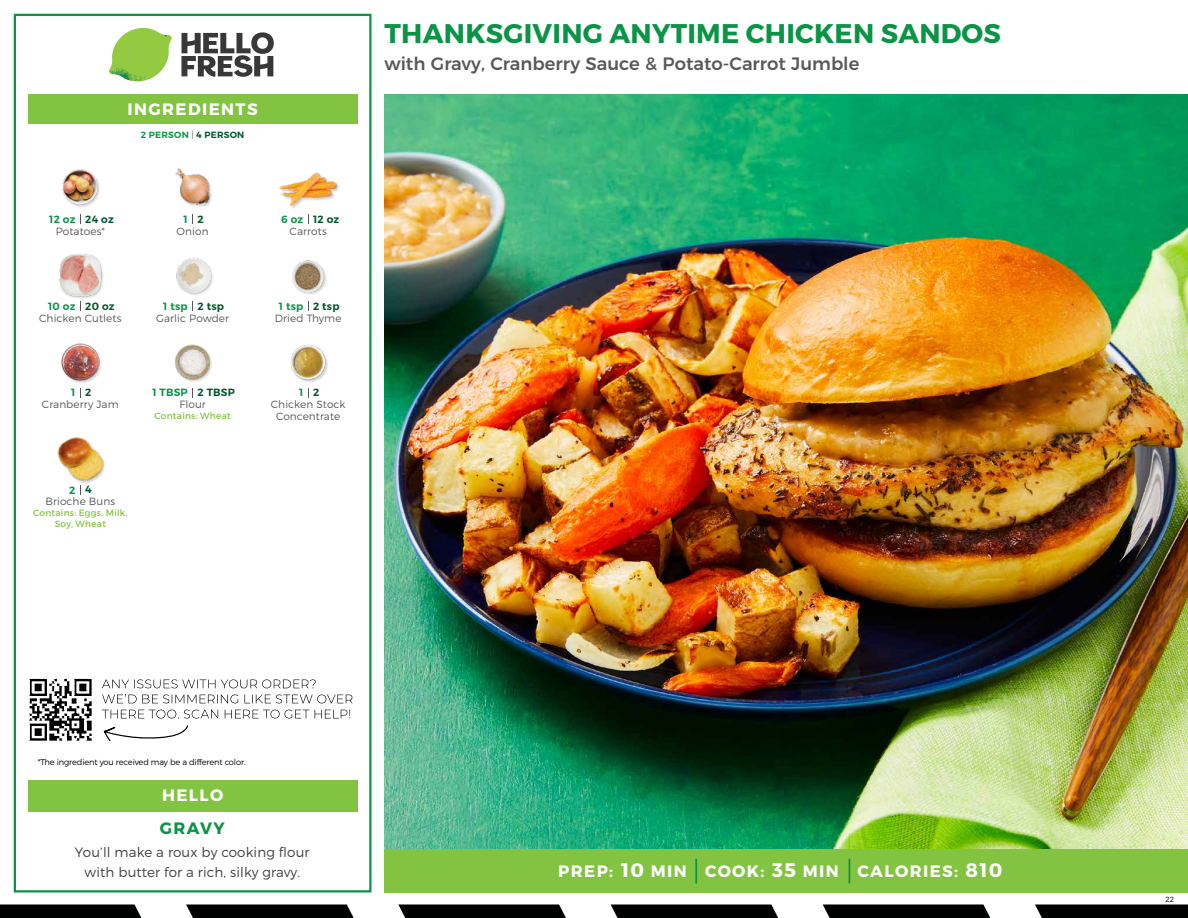
<style>
.page{position:relative;width:1188px;height:918px;background:#fff}
.page>*{position:absolute;margin:0;border:0;box-sizing:border-box;transform-origin:0 0}
.t1{font:700 27px "Montserrat";letter-spacing:.01em;color:#0b9446}
.t2{font:700 19.5px "Montserrat";color:#fff}
.t3{font:500 18px "Montserrat";color:#58595b}
.t4{font:700 16.5px "Montserrat";letter-spacing:.085em;color:#fff}
.t5{font:700 16.5px "Montserrat";letter-spacing:.085em;color:#0b9446}
.t6{font:300 13.5px/19.5px "Montserrat";letter-spacing:.01em;color:#414042;text-align:center}
.t7{font:300 10.5px/12px "Montserrat";letter-spacing:.01em;color:#58595b;text-align:center}
.t8{font:600 10.5px "Montserrat";letter-spacing:.02em;color:#00562c}
.t9{font:600 10.5px "Montserrat";letter-spacing:.02em;color:#0b9446}
.t10{font:9px/10.5px "Montserrat";letter-spacing:.025em;color:#82c341;text-align:center}
.t11{font:600 9px "Montserrat";letter-spacing:.03em;color:#0b9446}
.t12{font:300 8.25px "Montserrat";letter-spacing:-.015em;color:#000}
.t13{font:300 7.5px "Montserrat";color:#000}
.s1{font-weight:300;color:#58595b}
.s2{color:#00562c}
.s3{font-size:19.5px}
</style>
<div class="page">
<svg style="left:0;top:904px;width:141px;height:14px;background:#0e0f0f"></svg>
<svg style="left:186px;top:904px;width:168px;height:14px;background:#131414"></svg>
<svg style="left:398px;top:904px;width:168px;height:14px;background:#131414"></svg>
<svg style="left:611px;top:904px;width:167px;height:14px;background:#121313"></svg>
<svg style="left:823px;top:904px;width:167px;height:14px;background:#121313"></svg>
<svg style="left:1035px;top:904px;width:153px;height:14px;background:#0e0f0f"></svg>
<div style="left:384px;top:849px;width:804px;height:43px;background:#82c341"></div>
<svg style="left:181px;top:32px;width:93px;height:45px"></svg>
<svg style="left:114px;top:28px;width:55px;height:36px"></svg>
<img style="left:143px;top:28px;width:29px;height:24px">
<img style="left:112px;top:48px;width:54px;height:10px">
<img style="left:109px;top:52px;width:55px;height:30px">
<img style="left:142px;top:58px;width:24px;height:23px">
<div style="left:28px;top:94px;width:330px;height:30px;background:#82c341"></div>
<div style="left:14px;top:14px;width:358px;height:878px;border:2px solid #0b9446"></div>
<div style="left:28px;top:780px;width:330px;height:32px;background:#82c341"></div>
<img style="left:176px;top:257px;width:37px;height:38px">
<img style="left:292px;top:260px;width:35px;height:35px">
<img style="left:175px;top:168px;width:37px;height:39px">
<div style="left:279px;top:173px;width:62px;height:37px;background:#000;opacity:.2"></div>
<img style="left:279px;top:172px;width:59px;height:37px">
<div style="left:59px;top:254px;width:46px;height:46px;background:#000;opacity:.2"></div>
<img style="left:59px;top:254px;width:46px;height:43px">
<img style="left:62px;top:169px;width:38px;height:38px">
<img style="left:175px;top:344px;width:37px;height:38px">
<img style="left:290px;top:344px;width:38px;height:38px">
<img style="left:61px;top:343px;width:40px;height:40px">
<div style="left:58px;top:437px;width:48px;height:47px;background:#000;opacity:.2"></div>
<img style="left:57px;top:437px;width:49px;height:44px">
<hr style="left:695px;top:859px;width:2px;height:25px;background:#0b9446">
<svg style="left:849px;top:859px;width:1px;height:25px"></svg>
<img style="left:29px;top:678px;width:63px;height:63px">
<svg style="left:104px;top:725px;width:84px;height:16px"></svg>
<svg style="left:102px;top:710px;width:248px;height:9px"></svg>
<svg style="left:102px;top:694px;width:251px;height:9px"></svg>
<svg style="left:102px;top:679px;width:214px;height:9px"></svg>
<img style="left:384px;top:94px;width:804px;height:755px">
<h3 class="t4" style="left:128px;top:99px;width:132px">INGREDIENTS</h3>
<p class="t11" style="left:141px;top:129px;width:105px">2 PERSON <span class="s1">|</span> <span class="s2">4 PERSON</span></p>
<p class="t9" style="left:49px;top:212px;width:28px">12 oz</p>
<p class="t8" style="left:85px;top:212px;width:30px">24 oz</p>
<p class="t8" style="left:198px;top:212px;width:8px">2</p>
<p class="t8" style="left:313px;top:212px;width:28px">12 oz</p>
<p class="t9" style="left:184px;top:212px;width:6px">1</p>
<p class="t9" style="left:281px;top:212px;width:24px">6 oz</p>
<p class="t7" style="left:56px;top:225px;width:51px">Potatoes*</p>
<p class="t7" style="left:177px;top:225px;width:34px">Onion</p>
<p class="t7" style="left:290px;top:225px;width:39px">Carrots</p>
<p class="t9" style="left:48px;top:300px;width:29px">10 oz</p>
<p class="t8" style="left:85px;top:300px;width:31px">20 oz</p>
<p class="t8" style="left:198px;top:300px;width:28px">2 tsp</p>
<p class="t8" style="left:313px;top:300px;width:28px">2 tsp</p>
<p class="t9" style="left:163px;top:300px;width:26px">1 tsp</p>
<p class="t9" style="left:279px;top:300px;width:26px">1 tsp</p>
<p class="t7" style="left:39px;top:312px;width:84px">Chicken Cutlets</p>
<p class="t7" style="left:156px;top:312px;width:75px">Garlic Powder</p>
<p class="t7" style="left:275px;top:312px;width:68px">Dried Thyme</p>
<p class="t9" style="left:71px;top:386px;width:6px">1</p>
<p class="t8" style="left:85px;top:386px;width:8px">2</p>
<p class="t8" style="left:198px;top:386px;width:39px">2 TBSP</p>
<p class="t8" style="left:313px;top:386px;width:8px">2</p>
<p class="t9" style="left:152px;top:386px;width:37px">1 TBSP</p>
<p class="t9" style="left:299px;top:386px;width:6px">1</p>
<p class="t7" style="left:42px;top:398px;width:78px">Cranberry Jam</p>
<p class="t7" style="left:179px;top:398px;width:28px">Flour</p>
<p class="t10" style="left:155px;top:411px;width:78px">Contains: Wheat</p>
<p class="t7" style="left:271px;top:398px;width:76px">Chicken Stock<br>Concentrate</p>
<p class="t9" style="left:69px;top:483px;width:8px">2</p>
<p class="t8" style="left:85px;top:483px;width:8px">4</p>
<p class="t7" style="left:46px;top:496px;width:71px">Brioche Buns</p>
<p class="t10" style="left:33px;top:508px;width:96px">Contains: Eggs, Milk,<br>Soy, Wheat</p>
<h1 class="t1" style="left:385px;top:17px;width:618px">THANKSGIVING ANYTIME CHICKEN SANDOS</h1>
<h3 class="t3" style="left:384px;top:49px;width:476px">with Gravy, Cranberry Sauce &amp; Potato-Carrot Jumble</h3>
<p class="t12" style="left:38px;top:757px;width:209px">*The ingredient you received may be a different color.</p>
<h3 class="t4" style="left:162px;top:785px;width:63px">HELLO</h3>
<h3 class="t5" style="left:160px;top:818px;width:66px">GRAVY</h3>
<p class="t6" style="left:75px;top:842px;width:236px">You’ll make a roux by cooking flour with butter for a rich, silky gravy.</p>
<h3 class="t4" style="left:621px;top:861px;width:67px"><span class="s3">10</span> MIN</h3>
<h3 class="t4" style="left:772px;top:861px;width:68px"><span class="s3">35</span> MIN</h3>
<h2 class="t2" style="left:965px;top:858px;width:39px">810</h2>
<h3 class="t4" style="left:558px;top:861px;width:56px">PREP:</h3>
<h3 class="t4" style="left:705px;top:861px;width:61px">COOK:</h3>
<h3 class="t4" style="left:858px;top:861px;width:102px">CALORIES:</h3>
<p class="t13" style="left:1166px;top:895px;width:10px">22</p>
</div>
